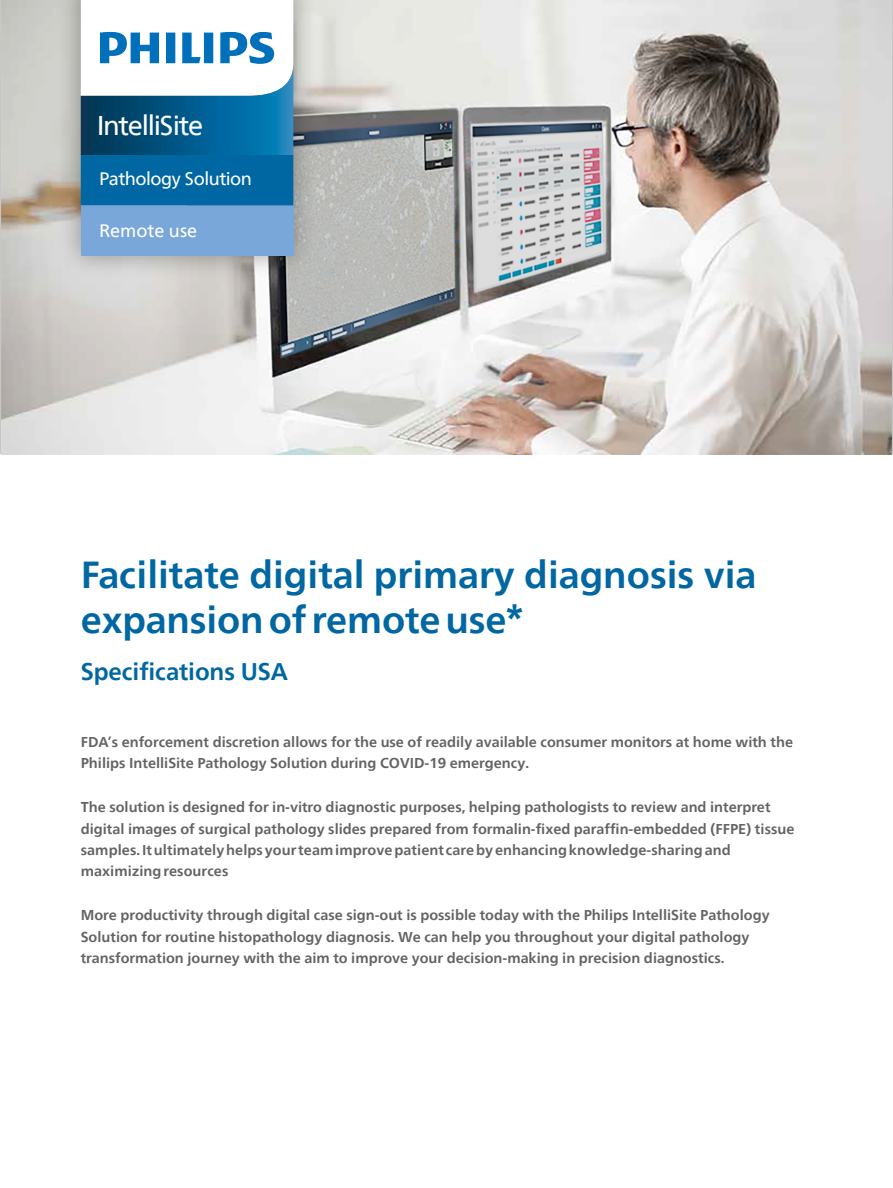
<style>
.page{position:relative;width:893px;height:1188px;background:#fff}
.page>*{position:absolute;margin:0;border:0;box-sizing:border-box;transform-origin:0 0}
.t1{font:700 37.5px/45px "Neue Frutiger World";color:#0067a2}
.t2{font:27px "Neue Frutiger World";letter-spacing:-.05em;color:#fff}
.t3{font:700 24px "Neue Frutiger World";letter-spacing:-.005em;color:#0067a2}
.t4{font:18px "Neue Frutiger World";letter-spacing:-.025em;color:#fff}
.t5{font:18px "Neue Frutiger World";color:#fff}
.t6{font:700 14.25px/21.3px "Neue Frutiger World";color:#646363}
</style>
<div class="page">
<img style="left:2px;top:0;width:889px;height:454px">
<div style="left:57px;top:0;width:260px;height:279px;background:#000;opacity:.35"></div>
<div style="left:81px;top:205px;width:212px;height:50px;background:#7aa7da"></div>
<svg style="left:81px;top:0;width:212px;height:205px"></svg>
<h2 class="t2" style="left:97px;top:105px;width:108px">IntelliSite</h2>
<p class="t4" style="left:99px;top:165px;width:155px">Pathology Solution</p>
<p class="t5" style="left:99px;top:216px;width:100px">Remote use</p>
<h1 class="t1" style="left:81px;top:551px;width:677px">Facilitate digital primary diagnosis via expansionofremoteuse*</h1>
<h3 class="t3" style="left:81px;top:650px;width:209px">Specifications USA</h3>
<p class="t6" style="left:81px;top:731px;width:714px">FDA’s enforcement discretion allows for the use of readily available consumer monitors at home with the<br>Philips IntelliSite Pathology Solution during COVID-19 emergency.</p>
<p class="t6" style="left:81px;top:796px;width:715px">The solution is designed for in-vitro diagnostic purposes, helping pathologists to review and interpret digital images of surgical pathology slides prepared from formalin-fixed paraffin-embedded (FFPE) tissue samples.Itultimatelyhelpsyourteamimprovepatient carebyenhancingknowledge-sharingand maximizingresources</p>
<p class="t6" style="left:81px;top:904px;width:690px">More productivity through digital case sign-out is possible today with the Philips IntelliSite Pathology<br>Solution for routine histopathology diagnosis. We can help you throughout your digital pathology transformation journey with the aim to improve your decision-making in precision diagnostics.</p>
</div>
